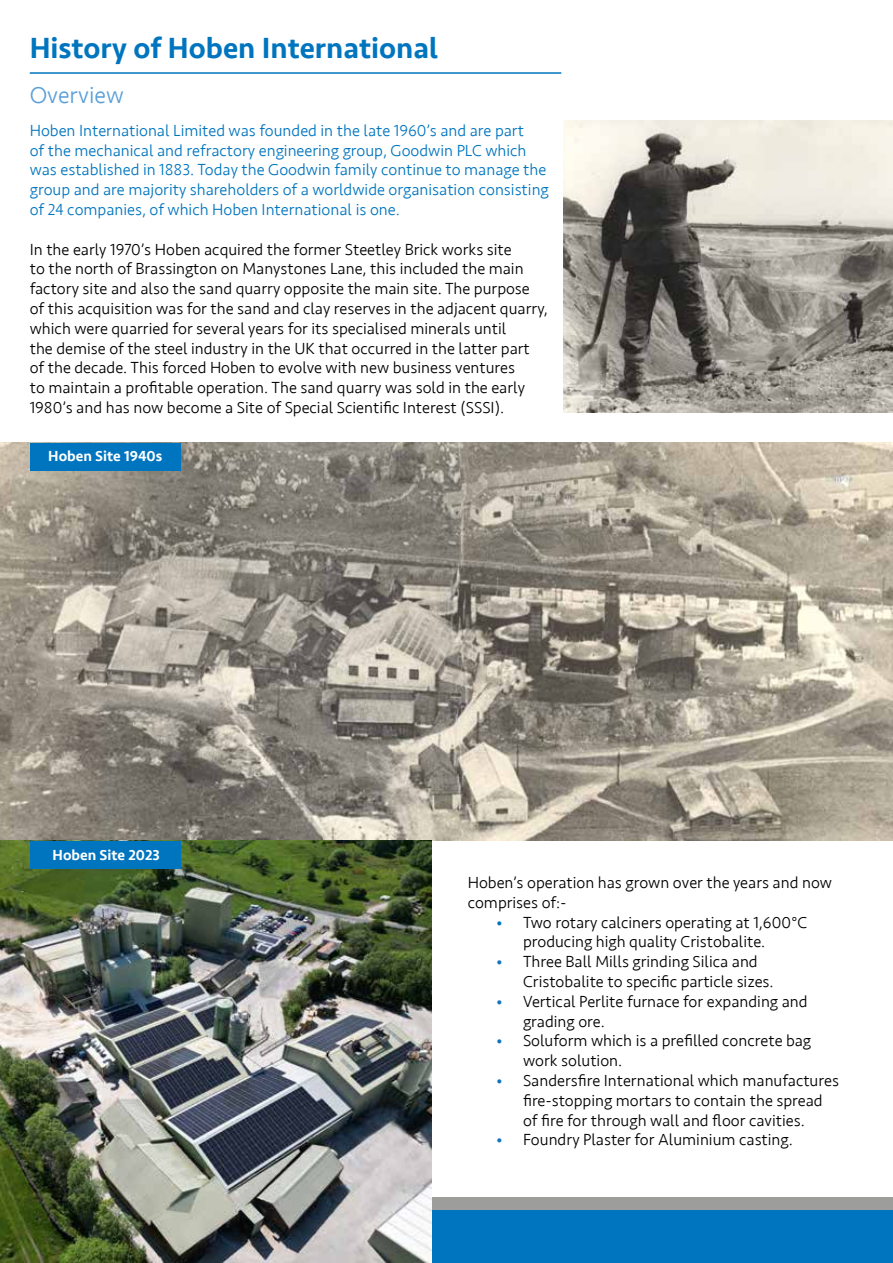
<style>
.page{position:relative;width:893px;height:1263px;background:#fff}
.page>*{position:absolute;margin:0;border:0;box-sizing:border-box;transform-origin:0 0}
.t1{font:500 30px "Seravek";color:#0075bf}
.t2{font:300 24px "Seravek";color:#5b9fd7}
.t3{font:300 16.5px/19.8px "Seravek";color:#000}
.t4{font:300 16.5px/19.8px "Seravek";color:#0075bf}
.t5{font:500 15px "Seravek";color:#fff}
.s1{color:#0075bf}
.s2{color:#0c75bb}
</style>
<div class="page">
<div style="left:0;top:1197px;width:893px;height:13px;background:#9d9d9c"></div>
<div style="left:0;top:1210px;width:893px;height:53px;background:#0075bf"></div>
<hr style="left:30px;top:72px;width:531px;height:2px;background:#0075bf">
<img style="left:0;top:443px;width:893px;height:398px">
<img style="left:563px;top:121px;width:330px;height:291px">
<img style="left:0;top:841px;width:431px;height:422px">
<div style="left:30px;top:443px;width:151px;height:27px;background:#0075bf"></div>
<div style="left:30px;top:841px;width:151px;height:27px;background:#0075bf"></div>
<h1 class="t1" style="left:30px;top:29px;width:410px">History of Hoben International</h1>
<h2 class="t2" style="left:30px;top:80px;width:96px">Overview</h2>
<p class="t4" style="left:30px;top:121px;width:521px">Hoben International Limited was founded in the late 1960’s and are part<br>of the mechanical and refractory engineering group, Goodwin PLC which was established in 1883. Today the Goodwin family continue to manage the group and are majority shareholders of a worldwide organisation consisting of 24 companies, of which Hoben International is one.</p>
<p class="t3" style="left:30px;top:240px;width:520px">In the early 1970’s Hoben acquired the former Steetley Brick works site<br>to the north of Brassington on Manystones Lane, this included the main factory site and also the sand quarry opposite the main site. The purpose of this acquisition was for the sand and clay reserves in the adjacent quarry, which were quarried for several years for its specialised minerals until<br>the demise of the steel industry in the UK that occurred in the latter part of the decade. This forced Hoben to evolve with new business ventures<br>to maintain a profitable operation. The sand quarry was sold in the early 1980’s and has now become a Site of Special Scientific Interest (SSSI).</p>
<p class="t5" style="left:48px;top:447px;width:116px">Hoben Site 1940s</p>
<p class="t5" style="left:53px;top:845px;width:109px">Hoben Site 2023</p>
<p class="t3" style="left:468px;top:873px;width:366px">Hoben’s operation has grown over the years and now comprises of:-</p>
<p class="t3" style="left:523px;top:912px;width:286px;text-indent:-27px"><span class="s1">•</span> Two rotary calciners operating at 1,600°C producing high quality Cristobalite.</p>
<p class="t3" style="left:523px;top:952px;width:252px;text-indent:-27px"><span class="s2">•</span> Three Ball Mills grinding Silica and<br>Cristobalite to specific particle sizes.</p>
<p class="t3" style="left:523px;top:992px;width:286px;text-indent:-27px"><span class="s2">•</span> Vertical Perlite furnace for expanding and grading ore.</p>
<p class="t3" style="left:523px;top:1031px;width:290px;text-indent:-27px"><span class="s2">•</span> Soluform which is a prefilled concrete bag work solution.</p>
<p class="t3" style="left:523px;top:1071px;width:317px;text-indent:-27px"><span class="s2">•</span> Sandersfire International which manufactures fire-stopping mortars to contain the spread of fire for through wall and floor cavities.</p>
<p class="t3" style="left:496px;top:1130px;width:298px"><span class="s2">•</span> Foundry Plaster for Aluminium casting.</p>
</div>
